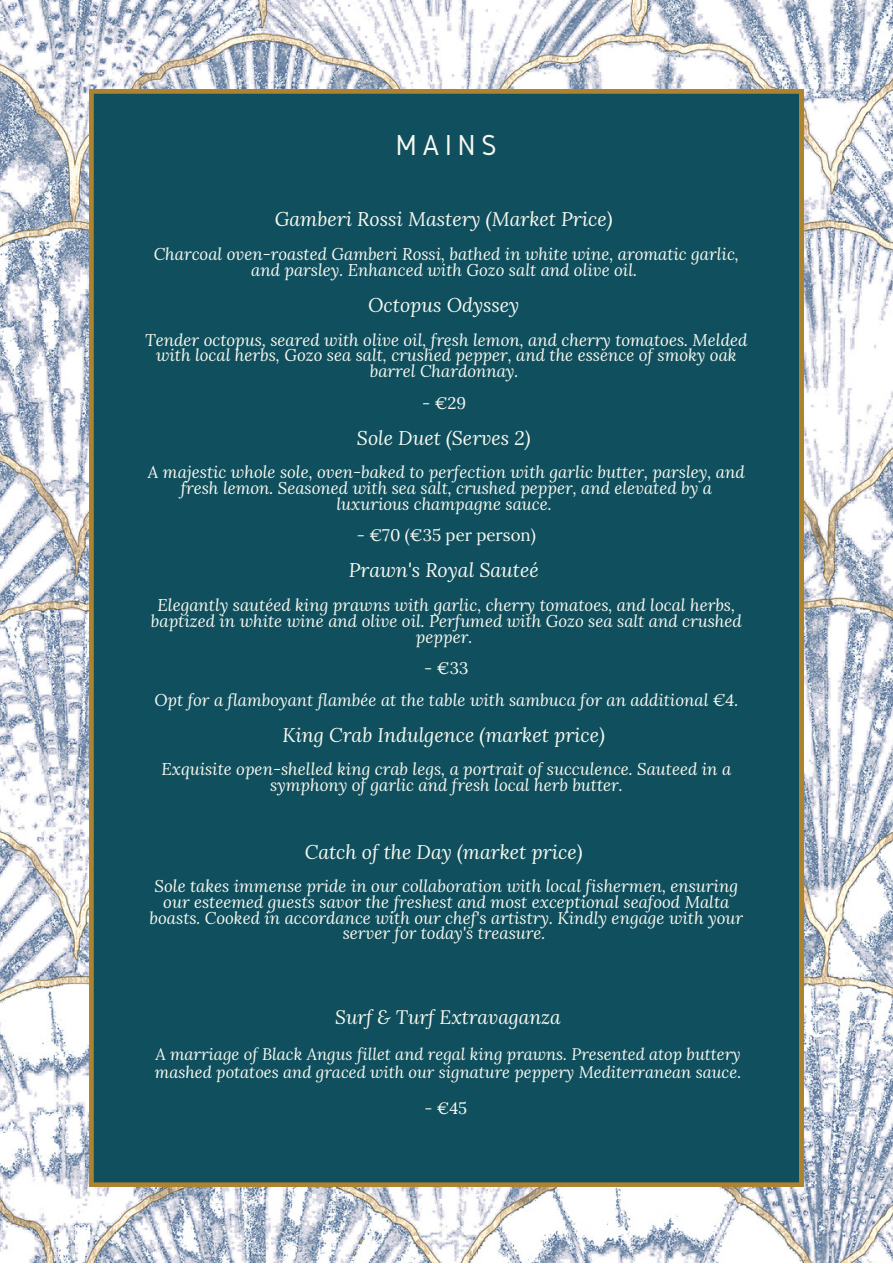
<style>
.page{position:relative;width:893px;height:1264px;background:#fff}
.page>*{position:absolute;margin:0;border:0;box-sizing:border-box;transform-origin:0 0}
.t1{font:30px "Gidole";letter-spacing:.2em;color:#f8f9f0}
.t2{font:italic 19.65px "Lora";color:#f8f9f0}
.t3{font:italic 19.2px "Lora";color:#f8f9f0}
.t4{font:italic 16.8px/15.8px "Lora";color:#f8f9f0;text-align:center}
.t5{font:16.8px "Lora";color:#f8f9f0}
.t6{font:italic 16.5px/18px "Lora";color:#f8f9f0}
.t7{font:16.5px "Lora";color:#f8f9f0}
</style>
<div class="page">
<img style="left:0;top:0;width:892px;height:1262px">
<div style="left:89px;top:89px;width:714px;height:1097px;background:#104f5e"></div>
<p class="t1" style="left:396px;top:128px;width:102px">MAINS</p>
<p class="t2" style="left:275px;top:206px;width:339px">Gamberi Rossi Mastery (Market Price)</p>
<p class="t4" style="left:154px;top:246px;width:586px">Charcoal oven-roasted Gamberi Rossi, bathed in white wine, aromatic garlic, and parsley. Enhanced with Gozo salt and olive oil.</p>
<p class="t2" style="left:368px;top:292px;width:153px">Octopus Odyssey</p>
<p class="t4" style="left:145px;top:331px;width:603px">Tender octopus, seared with olive oil, fresh lemon, and cherry tomatoes. Melded with local herbs, Gozo sea salt, crushed pepper, and the essence of smoky oak barrel Chardonnay.</p>
<p class="t5" style="left:422px;top:392px;width:46px">- €29</p>
<p class="t2" style="left:357px;top:424px;width:175px">Sole Duet (Serves 2)</p>
<p class="t4" style="left:148px;top:464px;width:598px">A majestic whole sole, oven-baked to perfection with garlic butter, parsley, and fresh lemon. Seasoned with sea salt, crushed pepper, and elevated by a luxurious champagne sauce.</p>
<p class="t5" style="left:357px;top:524px;width:180px">- €70 (€35 per person)</p>
<p class="t2" style="left:349px;top:557px;width:191px">Prawn's Royal Sauteé</p>
<p class="t4" style="left:151px;top:597px;width:592px">Elegantly sautéed king prawns with garlic, cherry tomatoes, and local herbs, baptized in white wine and olive oil. Perfumed with Gozo sea salt and crushed pepper.</p>
<p class="t5" style="left:424px;top:657px;width:46px">- €33</p>
<p class="t4" style="left:154px;top:691px;width:585px">Opt for a flamboyant flambée at the table with sambuca for an additional €4.</p>
<p class="t2" style="left:282px;top:721px;width:324px">King Crab Indulgence (market price)</p>
<p class="t4" style="left:161px;top:761px;width:571px">Exquisite open-shelled king crab legs, a portrait of succulence. Sauteed in a symphony of garlic and fresh local herb butter.</p>
<p class="t2" style="left:305px;top:838px;width:279px">Catch of the Day (market price)</p>
<p class="t4" style="left:150px;top:878px;width:595px">Sole takes immense pride in our collaboration with local fishermen, ensuring our esteemed guests savor the freshest and most exceptional seafood Malta boasts. Cooked in accordance with our chef's artistry. Kindly engage with your server for today's treasure.</p>
<p class="t3" style="left:335px;top:1004px;width:227px">Surf &amp; Turf Extravaganza</p>
<p class="t6" style="left:155px;top:1045px;width:587px">A marriage of Black Angus fillet and regal king prawns. Presented atop buttery mashed potatoes and graced with our signature peppery Mediterranean sauce.</p>
<p class="t7" style="left:424px;top:1097px;width:44px">- €45</p>
</div>
